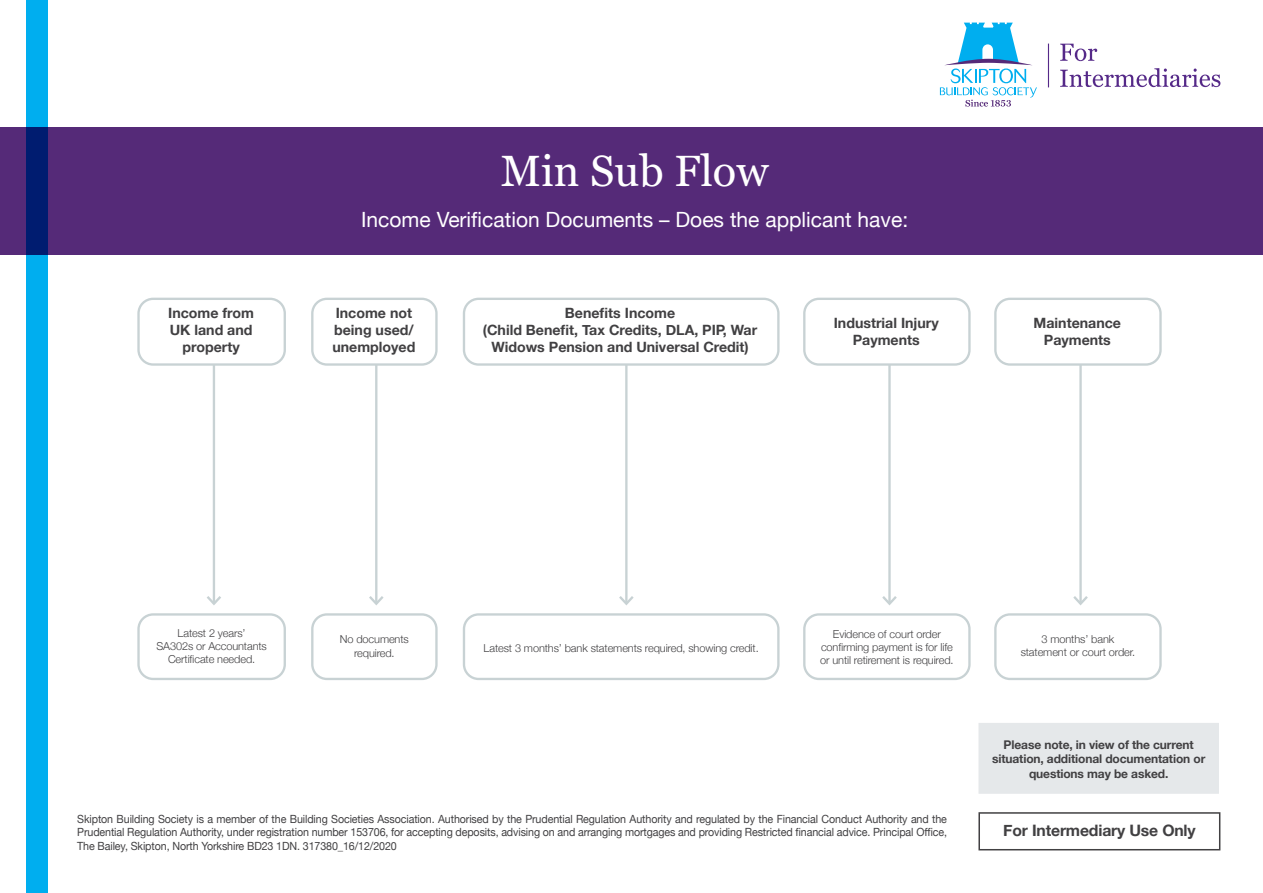
<style>
.page{position:relative;width:1263px;height:893px;background:#fff}
.page>*{position:absolute;margin:0;border:0;box-sizing:border-box;transform-origin:0 0}
.t1{font:43.5px "Georgia Pro";color:#fff}
.t2{font:21px "Helvetica Neue";color:#fff}
.t3{font:700 15.75px "Helvetica Neue";letter-spacing:-.01em;color:#414042}
.t4{font:700 14.25px/17px "Helvetica Neue";color:#414042;text-align:center}
.t5{font:700 12px/14.4px "Helvetica Neue";letter-spacing:-.01em;color:#414042;text-align:center}
.t6{font:11.25px/13.5px "Helvetica Neue";letter-spacing:-.01em;color:#414042;text-align:justify;scale:.95 1}
.t7{font:300 10.95px/13.2px "Helvetica Neue";letter-spacing:-.01em;color:#414042;text-align:center}
</style>
<div class="page">
<hr style="left:375px;top:365px;width:2px;height:239px;background:#c8d2d4">
<svg style="left:369px;top:593px;width:15px;height:12px"></svg>
<div style="left:311px;top:613px;width:127px;height:67px;border:2px solid #c8d2d4;border-radius:15px"></div>
<div style="left:311px;top:298px;width:127px;height:68px;border:2px solid #c8d2d4;border-radius:15px"></div>
<hr style="left:213px;top:365px;width:2px;height:239px;background:#c8d2d4">
<svg style="left:207px;top:593px;width:14px;height:12px"></svg>
<div style="left:137px;top:613px;width:149px;height:67px;border:2px solid #c8d2d4;border-radius:15px"></div>
<div style="left:137px;top:298px;width:149px;height:68px;border:2px solid #c8d2d4;border-radius:15px"></div>
<hr style="left:625px;top:365px;width:2px;height:239px;background:#c8d2d4">
<svg style="left:619px;top:593px;width:15px;height:12px"></svg>
<div style="left:463px;top:613px;width:316px;height:67px;border:2px solid #c8d2d4;border-radius:15px"></div>
<div style="left:463px;top:298px;width:316px;height:68px;border:2px solid #c8d2d4;border-radius:15px"></div>
<hr style="left:888px;top:365px;width:3px;height:239px;background:#c8d2d4">
<svg style="left:882px;top:593px;width:15px;height:12px"></svg>
<div style="left:803px;top:613px;width:168px;height:67px;border:2px solid #c8d2d4;border-radius:15px"></div>
<div style="left:803px;top:298px;width:168px;height:68px;border:2px solid #c8d2d4;border-radius:15px"></div>
<hr style="left:1079px;top:365px;width:3px;height:239px;background:#c8d2d4">
<svg style="left:1073px;top:593px;width:15px;height:12px"></svg>
<div style="left:994px;top:613px;width:168px;height:67px;border:2px solid #c8d2d4;border-radius:15px"></div>
<div style="left:994px;top:298px;width:168px;height:68px;border:2px solid #c8d2d4;border-radius:15px"></div>
<div style="left:978px;top:812px;width:242px;height:38px;border:2px solid #414042"></div>
<div style="left:978px;top:723px;width:241px;height:71px;background:#e5e8ea"></div>
<div style="left:0;top:127px;width:1263px;height:128px;background:#552a78"></div>
<div style="left:26px;top:0;width:21px;height:893px;background:#00aeef"></div>
<svg style="left:1060px;top:44px;width:37px;height:17px"></svg>
<svg style="left:1060px;top:68px;width:160px;height:19px"></svg>
<svg style="left:940px;top:23px;width:97px;height:84px"></svg>
<hr style="left:1048px;top:44px;width:1px;height:43px;background:#552988">
<p class="t4" style="left:168px;top:305px;width:87px">Income from<br>UK land and property</p>
<h1 class="t1" style="left:501px;top:146px;width:269px">Min Sub Flow</h1>
<h2 class="t2" style="left:361px;top:205px;width:548px">Income Verification Documents – Does the applicant have:</h2>
<p class="t4" style="left:332px;top:305px;width:84px;text-align:left">Income not being used/ unemployed</p>
<p class="t4" style="left:483px;top:305px;width:276px">Benefits Income<br>(Child Benefit, Tax Credits, DLA, PIP, War<br>Widows Pension and Universal Credit)</p>
<p class="t4" style="left:834px;top:315px;width:107px">Industrial Injury<br>Payments</p>
<p class="t4" style="left:1034px;top:315px;width:89px">Maintenance<br>Payments</p>
<p class="t7" style="left:156px;top:626px;width:112px">Latest 2 years’<br>SA302s or Accountants<br>Certificate needed.</p>
<p class="t7" style="left:340px;top:632px;width:70px">No documents required.</p>
<p class="t7" style="left:484px;top:640px;width:277px">Latest 3 months’ bank statements required, showing credit.</p>
<p class="t7" style="left:820px;top:627px;width:135px">Evidence of court order confirming payment is for life or until retirement is required.</p>
<p class="t6" style="left:77px;top:813px;width:917px">Skipton Building Society is a member of the Building Societies Association. Authorised by the Prudential Regulation Authority and regulated by the Financial Conduct Authority and the Prudential Regulation Authority, under registration number 153706, for accepting deposits, advising on and arranging mortgages and providing Restricted financial advice. Principal Office, The Bailey, Skipton, North Yorkshire BD23 1DN. 317380_16/12/2020</p>
<p class="t7" style="left:1021px;top:631px;width:116px">3 months’ bank statement or court order.</p>
<p class="t5" style="left:992px;top:738px;width:215px">Please note, in view of the current situation, additional documentation or questions may be asked.</p>
<h3 class="t3" style="left:1003px;top:818px;width:194px">For Intermediary Use Only</h3>
</div>
